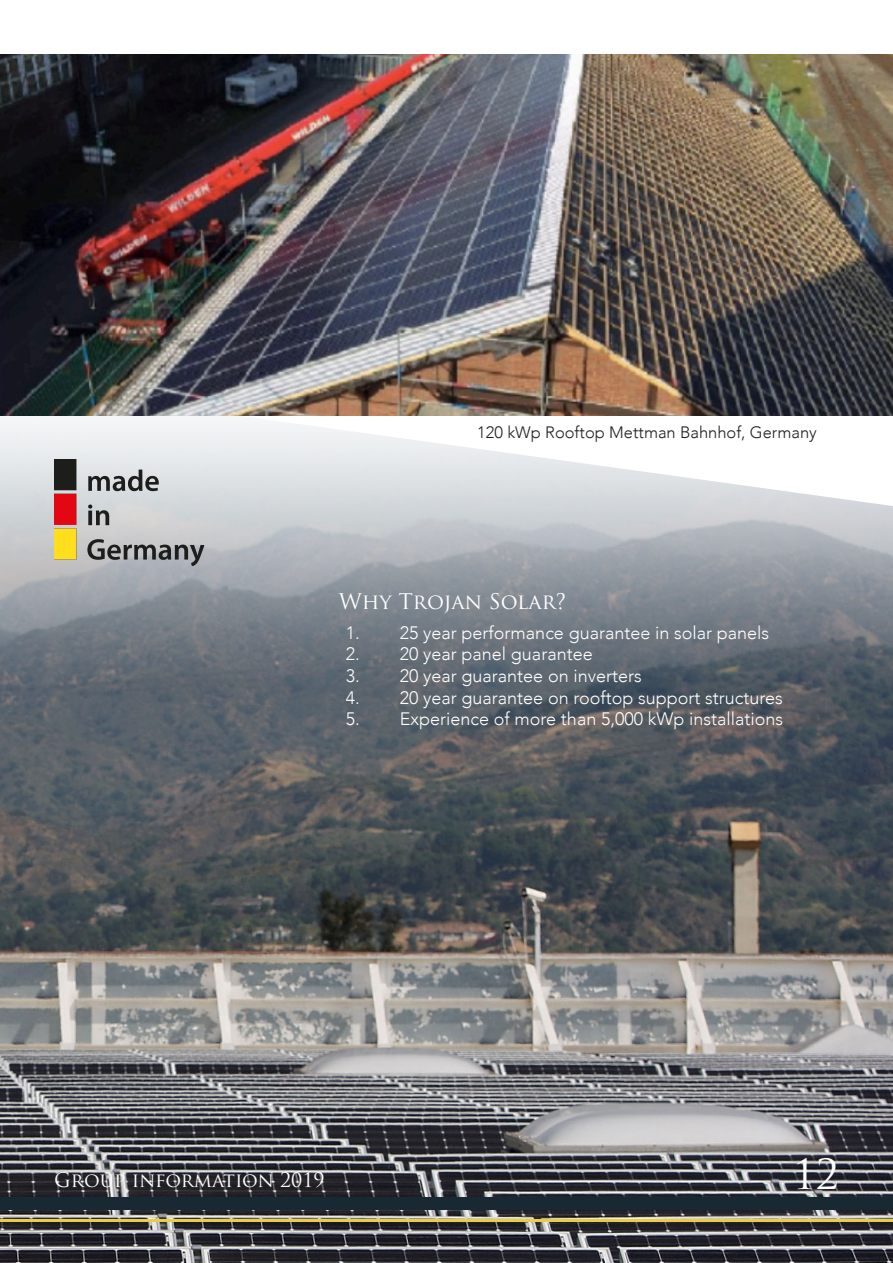
<style>
.page{position:relative;width:893px;height:1263px;background:#fff}
.page>*{position:absolute;margin:0;border:0;box-sizing:border-box;transform-origin:0 0}
.t1{font:40.5px "Trajan Pro";color:#fff}
.t2{font:21px "Trajan Pro";color:#fff}
.t3{font:19.5px "Trajan Pro";color:#fff}
.t4{font:300 18px "Avenir";color:#fff}
.t5{font:300 16.5px "Avenir";color:#231f20}
</style>
<div class="page">
<img style="left:0;top:422px;width:893px;height:841px">
<div style="left:0;top:1197px;width:893px;height:13px;background:#182933"></div>
<hr style="left:0;top:1219px;width:893px;height:2px;background:#ebcd41">
<img style="left:54px;top:459px;width:150px;height:108px">
<img style="left:0;top:54px;width:893px;height:362px">
<p class="t5" style="left:477px;top:422px;width:341px">120 kWp Rooftop Mettman Bahnhof, Germany</p>
<p class="t2" style="left:339px;top:588px;width:229px">Why Trojan Solar?</p>
<p class="t4" style="left:346px;top:622px;width:425px">1. 25 year performance guarantee in solar panels</p>
<p class="t4" style="left:346px;top:644px;width:248px">2. 20 year panel guarantee</p>
<p class="t4" style="left:346px;top:665px;width:297px">3. 20 year guarantee on inverters</p>
<p class="t4" style="left:346px;top:687px;width:438px">4. 20 year guarantee on rooftop support structures</p>
<p class="t4" style="left:346px;top:708px;width:439px">5. Experience of more than 5,000 kWp installations</p>
<p class="t3" style="left:54px;top:1168px;width:272px">Group information 2019</p>
<p class="t1" style="left:793px;top:1149px;width:48px">12</p>
</div>
